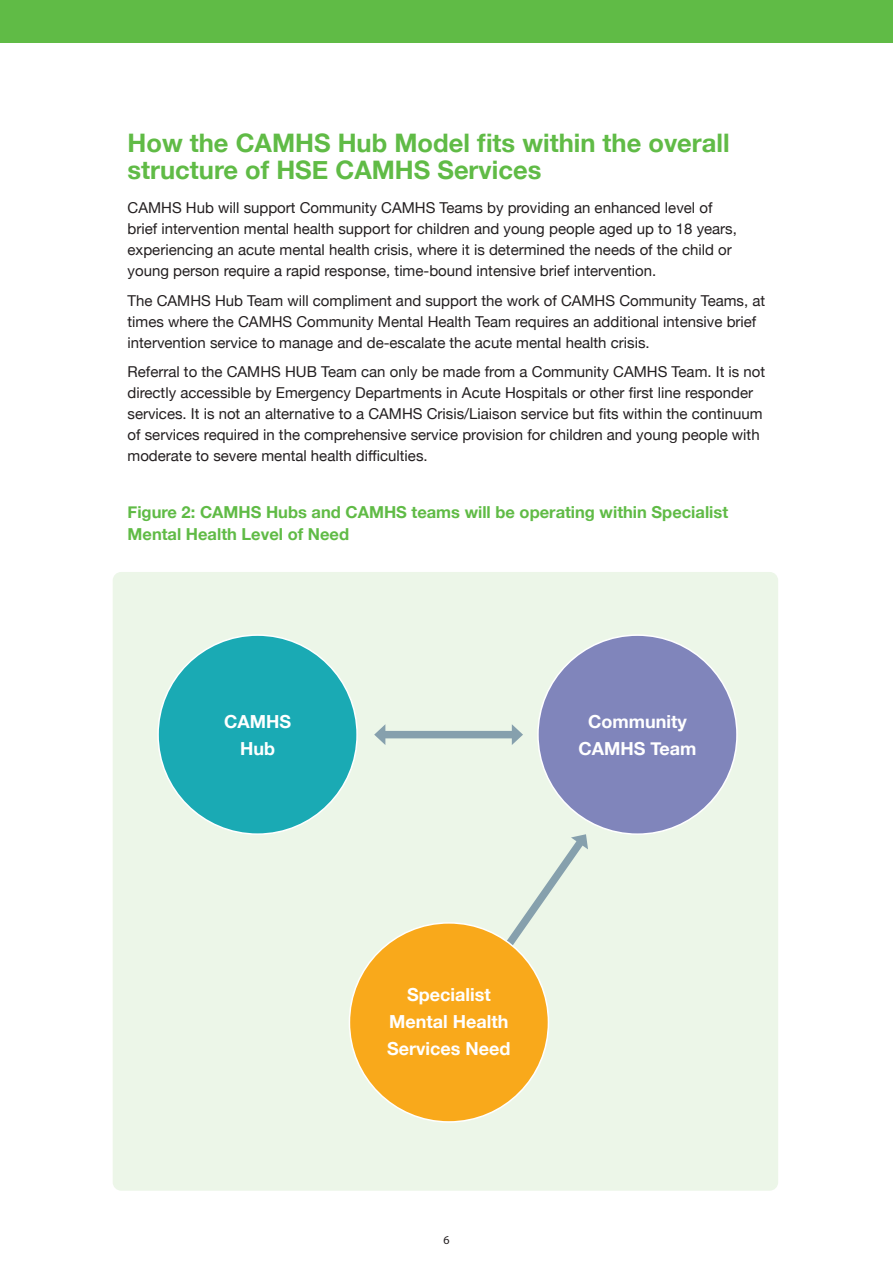
<style>
.page{position:relative;width:893px;height:1263px;background:#fff}
.page>*{position:absolute;margin:0;border:0;box-sizing:border-box;transform-origin:0 0}
.Head_2{font:700 25.5px/27px "Helvetica Neue";color:#60bb46}
.Body_Text{font:700 18px/27px "Helvetica Neue";color:#fff;text-align:center}
.head_4{font:700 16.5px/22.5px "Helvetica Neue";color:#60bb46}
.Body_Text-2{font:15px/21px "Helvetica Neue";color:#231f20}
.t1{font:12px "Myriad Pro";color:#231f20}
</style>
<div class="page">
<div style="left:0;top:0;width:893px;height:43px;background:#60bb46"></div>
<div style="left:113px;top:572px;width:665px;height:619px;background:#ecf6e8;border-radius:9px"></div>
<div style="left:538px;top:635px;width:199px;height:199px;background:#8085bb;border-radius:50%"></div>
<div style="left:382px;top:731px;width:134px;height:7px;background:#86a0ad"></div>
<svg style="left:512px;top:724px;width:11px;height:21px"></svg>
<svg style="left:374px;top:725px;width:11px;height:20px"></svg>
<svg style="left:490px;top:834px;width:98px;height:133px"></svg>
<div style="left:158px;top:635px;width:199px;height:199px;background:#1aaab4;border-radius:50%"></div>
<div style="left:349px;top:923px;width:199px;height:199px;background:#f9a91b;border-radius:50%"></div>
<p class="Head_2" style="left:128px;top:131px;width:604px">How the CAMHS Hub Model fits within the overall structure of HSE CAMHS Services</p>
<p class="Body_Text-2" style="left:128px;top:198px;width:611px">CAMHS Hub will support Community CAMHS Teams by providing an enhanced level of brief intervention mental health support for children and young people aged up to 18 years, experiencing an acute mental health crisis, where it is determined the needs of the child or young person require a rapid response, time-bound intensive brief intervention.</p>
<p class="Body_Text-2" style="left:128px;top:291px;width:639px">The CAMHS Hub Team will compliment and support the work of CAMHS Community Teams, at times where the CAMHS Community Mental Health Team requires an additional intensive brief intervention service to manage and de-escalate the acute mental health crisis.</p>
<p class="Body_Text-2" style="left:128px;top:362px;width:639px">Referral to the CAMHS HUB Team can only be made from a Community CAMHS Team. It is not directly accessible by Emergency Departments in Acute Hospitals or other first line responder services. It is not an alternative to a CAMHS Crisis/Liaison service but fits within the continuum of services required in the comprehensive service provision for children and young people with moderate to severe mental health difficulties.</p>
<p class="head_4" style="left:128px;top:501px;width:602px">Figure 2: CAMHS Hubs and CAMHS teams will be operating within Specialist<br>Mental Health Level of Need</p>
<p class="Body_Text" style="left:224px;top:709px;width:69px">CAMHS<br>Hub</p>
<p class="Body_Text" style="left:578px;top:708px;width:119px">Community<br>CAMHS Team</p>
<p class="Body_Text" style="left:387px;top:981px;width:125px">Specialist<br>Mental Health<br>Services Need</p>
<p class="t1" style="left:443px;top:1232px;width:8px">6</p>
</div>
